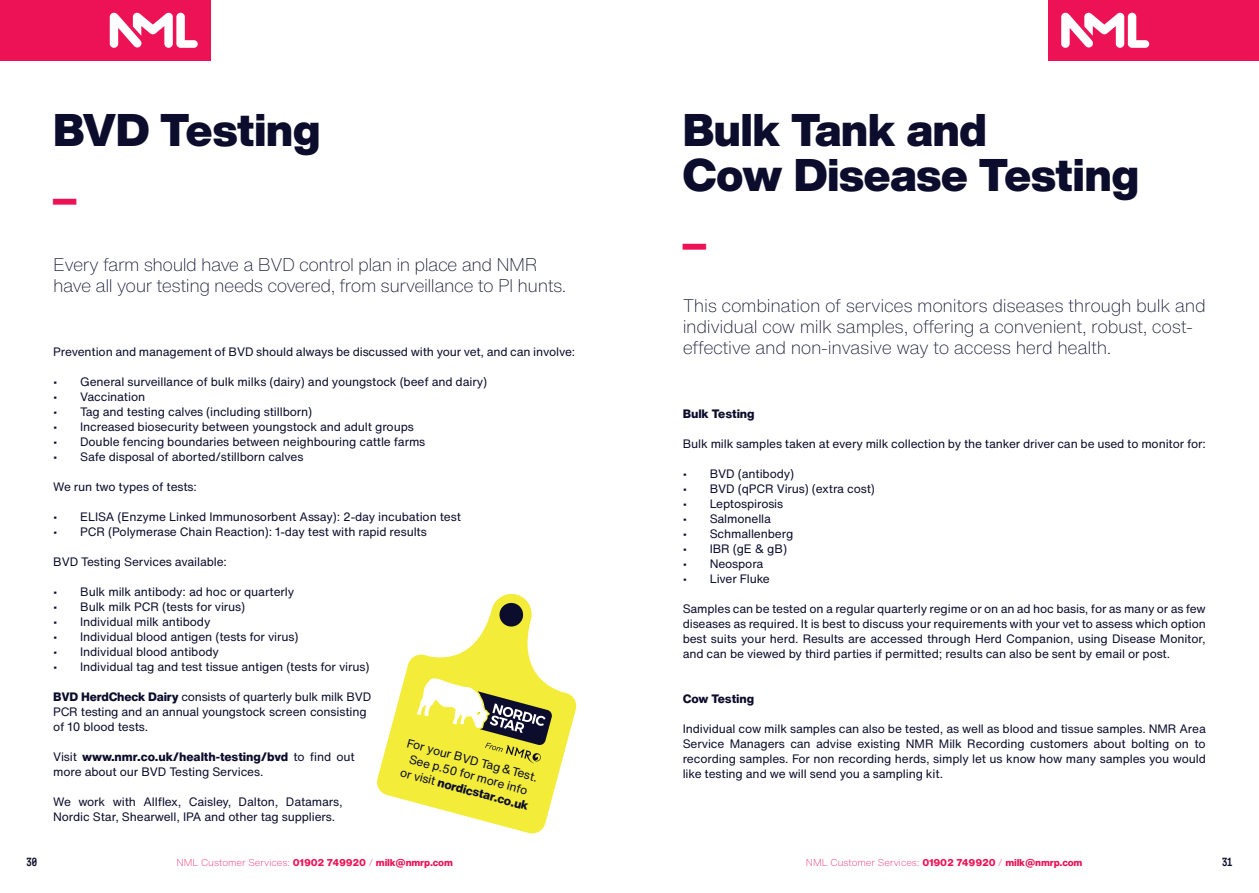
<style>
.page{position:relative;width:1259px;height:893px;background:#fff}
.page>*{position:absolute;margin:0;border:0;box-sizing:border-box;transform-origin:0 0}
.t1{font:900 45px "Helvetica Now Display";color:#0c0d2c}
.t2{font:900 45px "Helvetica Now Display";color:#ed1255}
.t3{font:200 18px/21px "Helvetica Now Text";letter-spacing:-.02em;color:#0c0d2c}
.t4{font:12px/15px "Helvetica Now Text";letter-spacing:-.01em;color:#0c0d2c}
.t5{font:800 12px "Helvetica Now Text";letter-spacing:-.01em;color:#0c0d2c}
.t6{font:12px "Mono 45 Headline";color:#0c0d2c}
.t7{font:800 9.75px "Helvetica Now Text";letter-spacing:-.02em;color:#ed1255}
.s1{font-weight:800}
.s2{font-weight:400}
.s3{font-weight:200}
</style>
<div class="page">
<div style="left:0;top:0;width:210px;height:61px;background:#ed1255"></div>
<svg style="left:110px;top:13px;width:88px;height:35px"></svg>
<div style="left:1048px;top:0;width:211px;height:61px;background:#ed1255"></div>
<svg style="left:1061px;top:13px;width:88px;height:35px"></svg>
<svg style="left:377px;top:594px;width:200px;height:240px"></svg>
<svg style="left:498px;top:602px;width:26px;height:26px"></svg>
<svg style="left:417px;top:678px;width:135px;height:86px"></svg>
<p class="t1" style="left:53px;top:98px;width:269px">BVD Testing</p>
<p class="t2" style="left:53px;top:149px;width:25px">_</p>
<p class="t3" style="left:53px;top:253px;width:515px">Every farm should have a BVD control plan in place and NMR have all your testing needs covered, from surveillance to PI hunts.</p>
<p class="t4" style="left:53px;top:344px;width:523px">Prevention and management of BVD should always be discussed with your vet, and can involve:</p>
<p class="t4" style="left:53px;top:374px;width:435px">• General surveillance of bulk milks (dairy) and youngstock (beef and dairy)</p>
<p class="t4" style="left:53px;top:389px;width:94px">• Vaccination</p>
<p class="t4" style="left:53px;top:404px;width:260px">• Tag and testing calves (including stillborn)</p>
<p class="t4" style="left:53px;top:419px;width:362px">• Increased biosecurity between youngstock and adult groups</p>
<p class="t4" style="left:53px;top:434px;width:374px">• Double fencing boundaries between neighbouring cattle farms</p>
<p class="t4" style="left:53px;top:449px;width:252px">• Safe disposal of aborted/stillborn calves</p>
<p class="t4" style="left:53px;top:479px;width:145px">We run two types of tests:</p>
<p class="t4" style="left:53px;top:509px;width:409px">• ELISA (Enzyme Linked Immunosorbent Assay): 2-day incubation test</p>
<p class="t4" style="left:53px;top:524px;width:375px">• PCR (Polymerase Chain Reaction): 1-day test with rapid results</p>
<p class="t4" style="left:53px;top:554px;width:175px">BVD Testing Services available:</p>
<p class="t4" style="left:53px;top:584px;width:243px">• Bulk milk antibody: ad hoc or quarterly</p>
<p class="t4" style="left:53px;top:599px;width:194px">• Bulk milk PCR (tests for virus)</p>
<p class="t4" style="left:53px;top:614px;width:159px">• Individual milk antibody</p>
<p class="t4" style="left:53px;top:629px;width:247px">• Individual blood antigen (tests for virus)</p>
<p class="t4" style="left:53px;top:644px;width:167px">• Individual blood antibody</p>
<p class="t4" style="left:53px;top:659px;width:318px">• Individual tag and test tissue antigen (tests for virus)</p>
<p class="t4" style="left:53px;top:689px;width:320px"><span class="s1">BVD HerdCheck Dairy</span> consists of quarterly bulk milk BVD<br>PCR testing and an annual youngstock screen consisting of 10 blood tests.</p>
<p class="t4" style="left:53px;top:749px;width:303px">Visit <span class="s1">www.nmr.co.uk/health-testing/bvd</span> to find out more about our BVD Testing Services.</p>
<p class="t4" style="left:53px;top:794px;width:291px">We work with Allflex, Caisley, Dalton, Datamars,<br>Nordic Star, Shearwell, IPA and other tag suppliers.</p>
<p class="t4" style="left:409px;top:735px;width:136px;rotate:15deg">For your BVD Tag &amp; Test.</p>
<p class="t4" style="left:411px;top:751px;width:123px;rotate:15deg">See p.50 for more info</p>
<p class="t5" style="left:403px;top:763px;width:134px;rotate:15deg"><span class="s2">or visit</span> nordicstar.co.uk</p>
<p class="t1" style="left:682px;top:98px;width:306px">Bulk Tank and</p>
<p class="t1" style="left:682px;top:143px;width:458px">Cow Disease Testing</p>
<p class="t2" style="left:682px;top:194px;width:25px">_</p>
<p class="t3" style="left:682px;top:295px;width:525px">This combination of services monitors diseases through bulk and individual cow milk samples, offering a convenient, robust, cost&shy;effective and non-invasive way to access herd health.</p>
<p class="t5" style="left:682px;top:405px;width:73px">Bulk Testing</p>
<p class="t4" style="left:682px;top:436px;width:524px">Bulk milk samples taken at every milk collection by the tanker driver can be used to monitor for:</p>
<p class="t4" style="left:682px;top:466px;width:113px">• BVD (antibody)</p>
<p class="t4" style="left:682px;top:481px;width:194px">• BVD (qPCR Virus) (extra cost)</p>
<p class="t4" style="left:682px;top:496px;width:102px">• Leptospirosis</p>
<p class="t4" style="left:682px;top:511px;width:90px">• Salmonella</p>
<p class="t4" style="left:682px;top:526px;width:112px">• Schmallenberg</p>
<p class="t4" style="left:682px;top:541px;width:106px">• IBR (gE &amp; gB)</p>
<p class="t4" style="left:682px;top:556px;width:82px">• Neospora</p>
<p class="t4" style="left:682px;top:571px;width:89px">• Liver Fluke</p>
<p class="t4" style="left:682px;top:601px;width:525px;text-align:justify">Samples can be tested on a regular quarterly regime or on an ad hoc basis, for as many or as few diseases as required. It is best to discuss your requirements with your vet to assess which option best suits your herd. Results are accessed through Herd Companion, using Disease Monitor, and can be viewed by third parties if permitted; results can also be sent by email or post.</p>
<p class="t5" style="left:682px;top:690px;width:73px">Cow Testing</p>
<p class="t4" style="left:682px;top:721px;width:525px;text-align:justify">Individual cow milk samples can also be tested, as well as blood and tissue samples. NMR Area Service Managers can advise existing NMR Milk Recording customers about bolting on to recording samples. For non recording herds, simply let us know how many samples you would like testing and we will send you a sampling kit.</p>
<p class="t6" style="left:27px;top:855px;width:12px">30</p>
<p class="t7" style="left:176px;top:855px;width:278px"><span class="s3">NML Customer Services:</span> 01902 749920 <span class="s3">/</span> milk@nmrp.com</p>
<p class="t6" style="left:1222px;top:855px;width:12px">31</p>
<p class="t7" style="left:806px;top:855px;width:278px"><span class="s3">NML Customer Services:</span> 01902 749920 <span class="s3">/</span> milk@nmrp.com</p>
</div>
